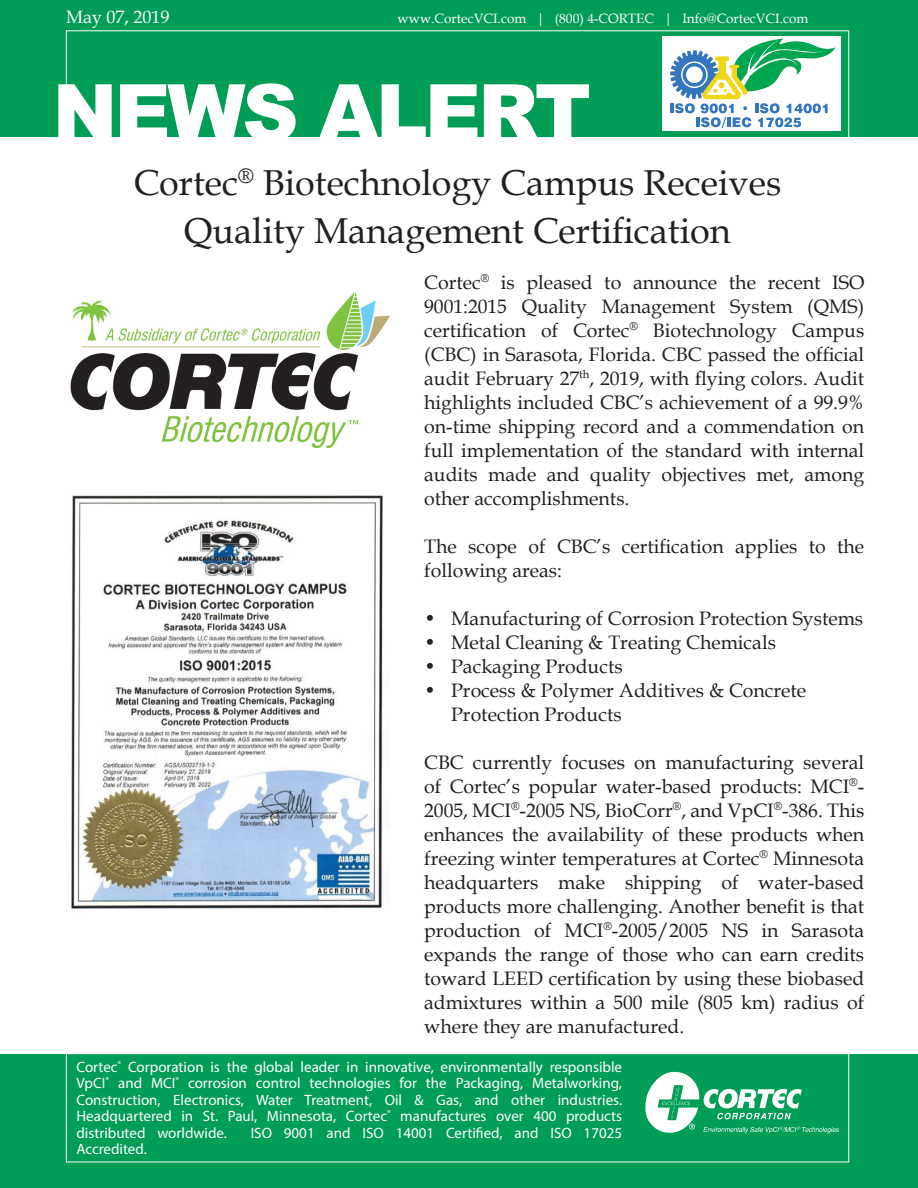
<style>
.page{position:relative;width:918px;height:1188px;background:#fff}
.page>*{position:absolute;margin:0;border:0;box-sizing:border-box;transform-origin:0 0}
.t1{font:900 78px "Arial";letter-spacing:-.04em;color:#fff}
.t2{font:36px "Book Antiqua";color:#231f20}
.t3{font:19.5px/24px "Book Antiqua";color:#231f20;text-align:justify}
.t4{font:18px "Book Antiqua";color:#fff}
.t5{font:15px/16.5px "Myriad Pro";color:#fff;text-align:justify}
.t6{font:13.5px "Book Antiqua";color:#fff}
</style>
<div class="page">
<div style="left:0;top:0;width:918px;height:136px;background:#009d57"></div>
<div style="left:66px;top:30px;width:783px;height:110px;border:1px solid #fff"></div>
<div style="left:662px;top:36px;width:179px;height:94px;background:#fff"></div>
<svg style="left:670px;top:38px;width:165px;height:89px"></svg>
<div style="left:0;top:1054px;width:918px;height:134px;background:#009d57"></div>
<svg style="left:645px;top:1071px;width:194px;height:63px"></svg>
<div style="left:66px;top:1053px;width:783px;height:109px;border:1px solid #fff"></div>
<img style="left:71px;top:494px;width:312px;height:415px">
<img style="left:70px;top:292px;width:320px;height:155px">
<p class="t4" style="left:66px;top:4px;width:105px">May 07, 2019</p>
<p class="t6" style="left:398px;top:9px;width:412px">www.CortecVCI.com | (800) 4-CORTEC | Info@CortecVCI.com</p>
<p class="t1" style="left:52px;top:56px;width:540px">NEWS ALERT</p>
<p class="t2" style="left:134px;top:157px;width:649px">Cortec<sup>®</sup> Biotechnology Campus Receives</p>
<p class="t2" style="left:184px;top:205px;width:548px">Quality Management Certification</p>
<p class="t3" style="left:424px;top:270px;width:442px">Cortec<sup>®</sup> is pleased to announce the recent ISO 9001:2015 Quality Management System (QMS) certification of Cortec<sup>®</sup> Biotechnology Campus (CBC) in Sarasota, Florida. CBC passed the official audit February 27<sup>th</sup>, 2019, with flying colors. Audit highlights included CBC’s achievement of a 99.9% on-time shipping record and a commendation on full implementation of the standard with internal audits made and quality objectives met, among other accomplishments.</p>
<p class="t3" style="left:424px;top:534px;width:442px">The scope of CBC’s certification applies to the following areas:</p>
<p class="t3" style="left:424px;top:606px;width:441px">• Manufacturing of Corrosion Protection Systems</p>
<p class="t3" style="left:424px;top:630px;width:353px">• Metal Cleaning &amp; Treating Chemicals</p>
<p class="t3" style="left:424px;top:654px;width:200px">• Packaging Products</p>
<p class="t3" style="left:451px;top:678px;width:357px;text-indent:-27px">• Process &amp; Polymer Additives &amp; Concrete<br>Protection Products</p>
<p class="t3" style="left:424px;top:750px;width:442px">CBC currently focuses on manufacturing several of Cortec’s popular water-based products: MCI<sup>®</sup>- 2005, MCI<sup>®</sup>-2005 NS, BioCorr<sup>®</sup>, and VpCI<sup>®</sup>-386. This enhances the availability of these products when freezing winter temperatures at Cortec<sup>®</sup> Minnesota headquarters make shipping of water-based products more challenging. Another benefit is that production of MCI<sup>®</sup>-2005/2005 NS in Sarasota expands the range of those who can earn credits toward LEED certification by using these biobased admixtures within a 500 mile (805 km) radius of where they are manufactured.</p>
<p class="t5" style="left:76px;top:1058px;width:547px">Cortec<sup>®</sup> Corporation is the global leader in innovative, environmentally responsible VpCI<sup>®</sup> and MCI<sup>®</sup> corrosion control technologies for the Packaging, Metalworking, Construction, Electronics, Water Treatment, Oil &amp; Gas, and other industries.<br>Headquartered in St. Paul, Minnesota, Cortec<sup>®</sup> manufactures over 400 products distributed worldwide.</p>
<p class="t5" style="left:251px;top:1124px;width:373px">ISO 9001 and ISO 14001 Certified, and ISO 17025</p>
<p class="t5" style="left:76px;top:1141px;width:72px">Accredited.</p>
</div>
